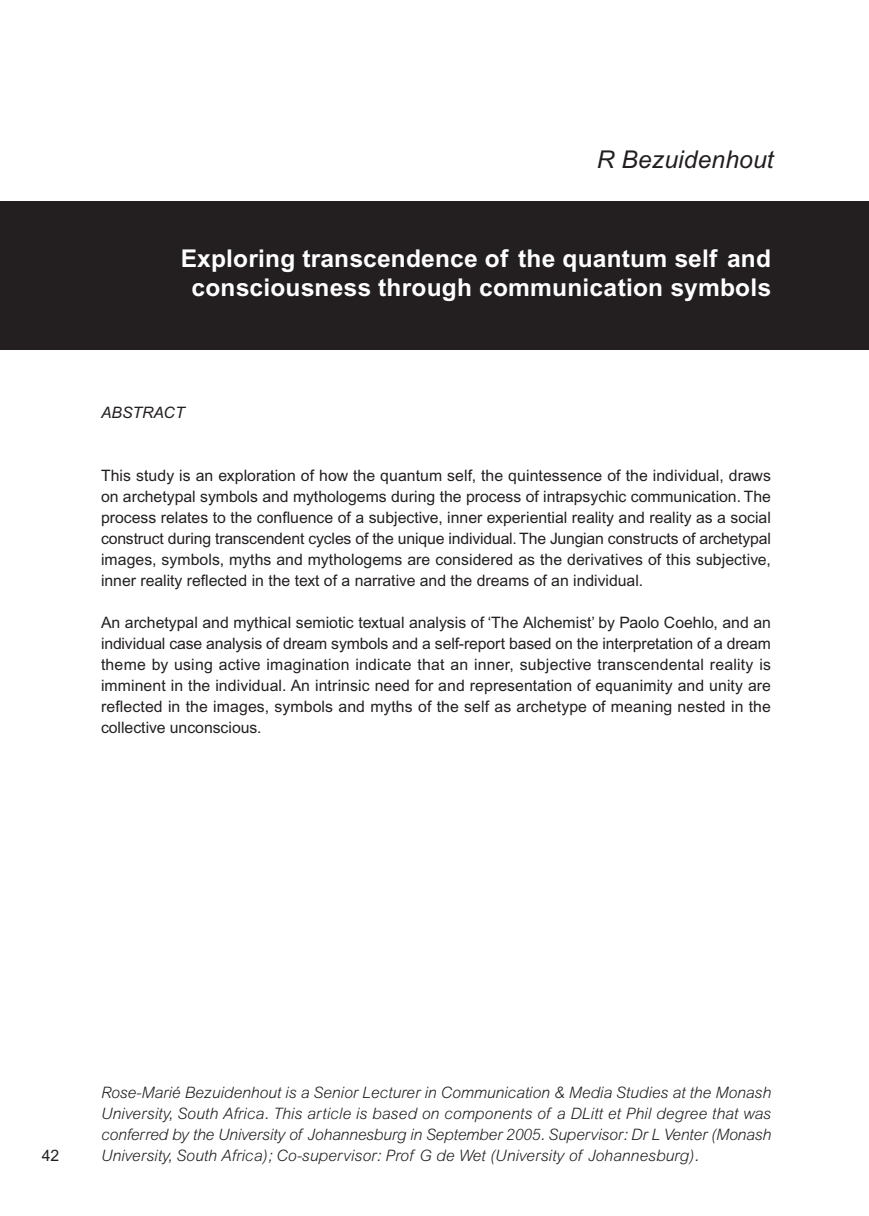
<style>
.page{position:relative;width:869px;height:1216px;background:#fff}
.page>*{position:absolute;margin:0;border:0;box-sizing:border-box;transform-origin:0 0}
.t1{font:700 24.5px/29.8px "Arial";letter-spacing:.01em;color:#fff;text-align:center}
.t2{font:italic 24.5px "Arial";letter-spacing:.01em;color:#231f20}
.t3{font:15.75px/21px "Arial";color:#231f20;text-align:justify}
.t4{font:italic 300 15.75px/21px "Arial";color:#231f20;text-align:justify}
.t5{font:italic 15.75px "Arial";color:#231f20}
</style>
<div class="page">
<div style="left:0;top:201px;width:868px;height:149px;background:#231f20"></div>
<h1 class="t2" style="left:596px;top:150px;width:178px">R Bezuidenhout</h1>
<h1 class="t1" style="left:181px;top:245px;width:591px">Exploring transcendence of the quantum self and consciousness through communication symbols</h1>
<p class="t5" style="left:101px;top:406px;width:85px">ABSTRACT</p>
<p class="t3" style="left:101px;top:466px;width:671px">This study is an exploration of how the quantum self, the quintessence of the individual, draws on archetypal symbols and mythologems during the process of intrapsychic communication. The process relates to the confluence of a subjective, inner experiential reality and reality as a social construct during transcendent cycles of the unique individual. The Jungian constructs of archetypal images, symbols, myths and mythologems are considered as the derivatives of this subjective, inner reality reflected in the text of a narrative and the dreams of an individual.</p>
<p class="t3" style="left:101px;top:613px;width:671px">An archetypal and mythical semiotic textual analysis of ‘The Alchemist’ by Paolo Coehlo, and an individual case analysis of dream symbols and a self-report based on the interpretation of a dream theme by using active imagination indicate that an inner, subjective transcendental reality is imminent in the individual. An intrinsic need for and representation of equanimity and unity are reflected in the images, symbols and myths of the self as archetype of meaning nested in the collective unconscious.</p>
<p class="t3" style="left:42px;top:1146px;width:19px">42</p>
<p class="t4" style="left:101px;top:1083px;width:671px">Rose-Marié Bezuidenhout is a Senior Lecturer in Communication &amp; Media Studies at the Monash University, South Africa. This article is based on components of a DLitt et Phil degree that was conferred by the University of Johannesburg in September 2005. Supervisor: Dr L Venter (Monash University, South Africa); Co-supervisor: Prof G de Wet (University of Johannesburg).</p>
</div>
